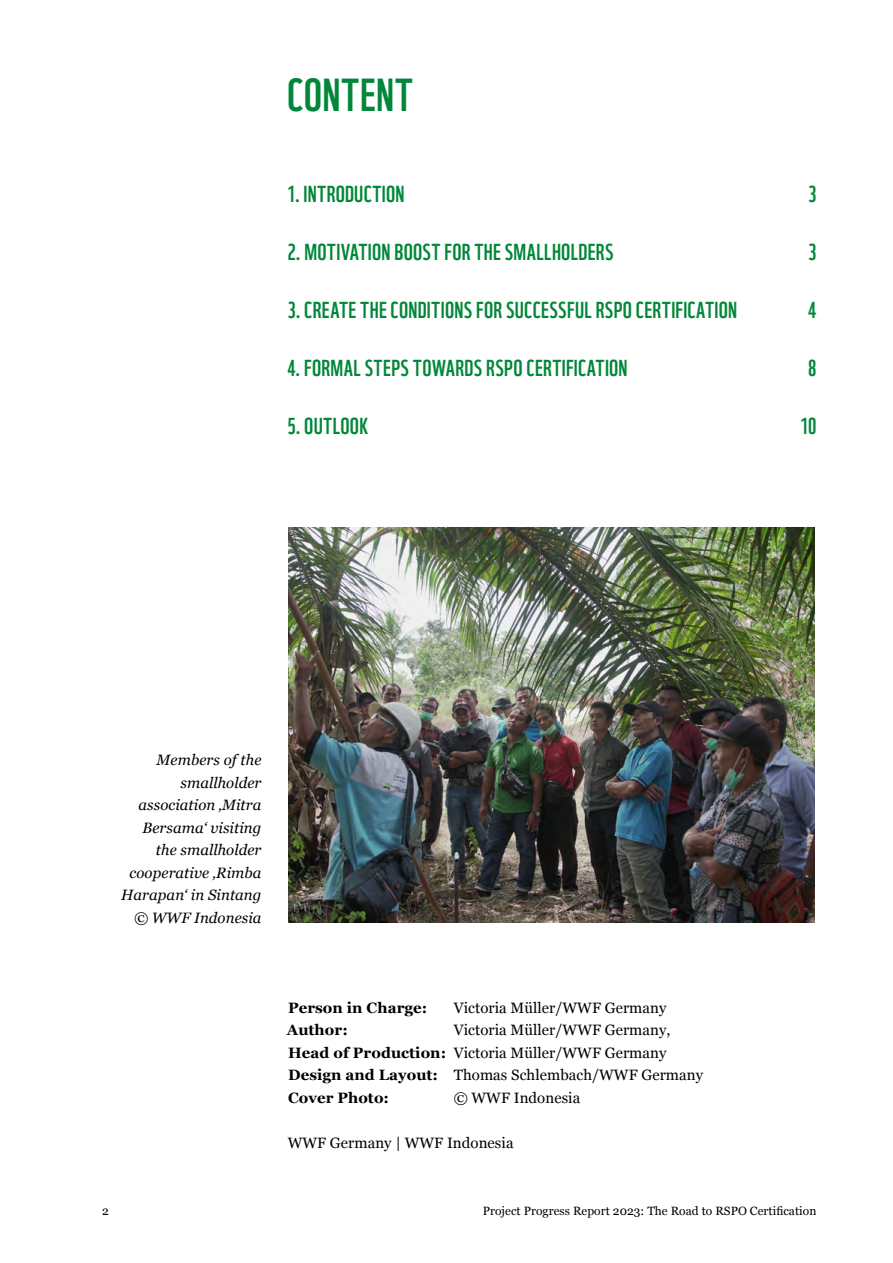
<style>
.page{position:relative;width:893px;height:1263px;background:#fff}
.page>*{position:absolute;margin:0;border:0;box-sizing:border-box;transform-origin:0 0}
.InH_Head{font:45px "WWF";letter-spacing:.01em;color:#008739}
.InH_Kapitelhead{font:22.5px "WWF";letter-spacing:.015em;color:#008739}
.t1{font:15px/22.5px "Georgia";letter-spacing:.005em;color:#000;text-align:right}
.Absatzformat_1{font:italic 15px/22.5px "Georgia";letter-spacing:.005em;color:#000;text-align:right}
.t2{font:700 15px "Georgia";letter-spacing:.005em;color:#000}
.t3{font:12px "Georgia";letter-spacing:.005em;color:#000}
.s1{font-weight:700}
</style>
<div class="page">
<img style="left:289px;top:527px;width:434px;height:396px">
<img style="left:723px;top:527px;width:92px;height:396px">
<p class="InH_Head" style="left:287px;top:65px;width:127px">CONTENT</p>
<p class="InH_Kapitelhead" style="left:287px;top:179px;width:119px">1. INTRODUCTION</p>
<p class="InH_Kapitelhead" style="left:808px;top:179px;width:10px">3</p>
<p class="InH_Kapitelhead" style="left:287px;top:237px;width:328px">2. MOTIVATION BOOST FOR THE SMALLHOLDERS</p>
<p class="InH_Kapitelhead" style="left:808px;top:237px;width:10px">3</p>
<p class="InH_Kapitelhead" style="left:287px;top:295px;width:451px">3. CREATE THE CONDITIONS FOR SUCCESSFUL RSPO CERTIFICATION</p>
<p class="InH_Kapitelhead" style="left:808px;top:295px;width:10px">4</p>
<p class="InH_Kapitelhead" style="left:287px;top:353px;width:342px">4. FORMAL STEPS TOWARDS RSPO CERTIFICATION</p>
<p class="InH_Kapitelhead" style="left:808px;top:353px;width:10px">8</p>
<p class="InH_Kapitelhead" style="left:287px;top:411px;width:82px">5. OUTLOOK</p>
<p class="InH_Kapitelhead" style="left:800px;top:411px;width:18px">10</p>
<p class="Absatzformat_1" style="left:121px;top:748px;width:142px">Members of the smallholder association ‚Mitra<br>Bersama‘ visiting the smallholder cooperative ‚Rimba<br>Harapan‘ in Sintang © WWF Indonesia</p>
<p class="t2" style="left:288px;top:996px;width:141px">Person in Charge:</p>
<p class="t1" style="left:454px;top:995px;width:214px">Victoria Müller/WWF Germany</p>
<p class="t2" style="left:287px;top:1019px;width:62px">Author:</p>
<p class="t1" style="left:288px;top:1018px;width:384px">Victoria Müller/WWF Germany,<br><span class="s1">Head of Production:</span> Victoria Müller/WWF Germany</p>
<p class="t1" style="left:288px;top:1063px;width:417px"><span class="s1">Design and Layout:</span> Thomas Schlembach/WWF Germany</p>
<p class="t2" style="left:288px;top:1086px;width:103px">Cover Photo:</p>
<p class="t1" style="left:454px;top:1085px;width:128px">© WWF Indonesia</p>
<p class="t1" style="left:288px;top:1130px;width:227px">WWF Germany | WWF Indonesia</p>
<p class="t3" style="left:102px;top:1202px;width:8px">2</p>
<p class="t3" style="left:483px;top:1202px;width:335px">Project Progress Report 2023: The Road to RSPO Certification</p>
</div>
